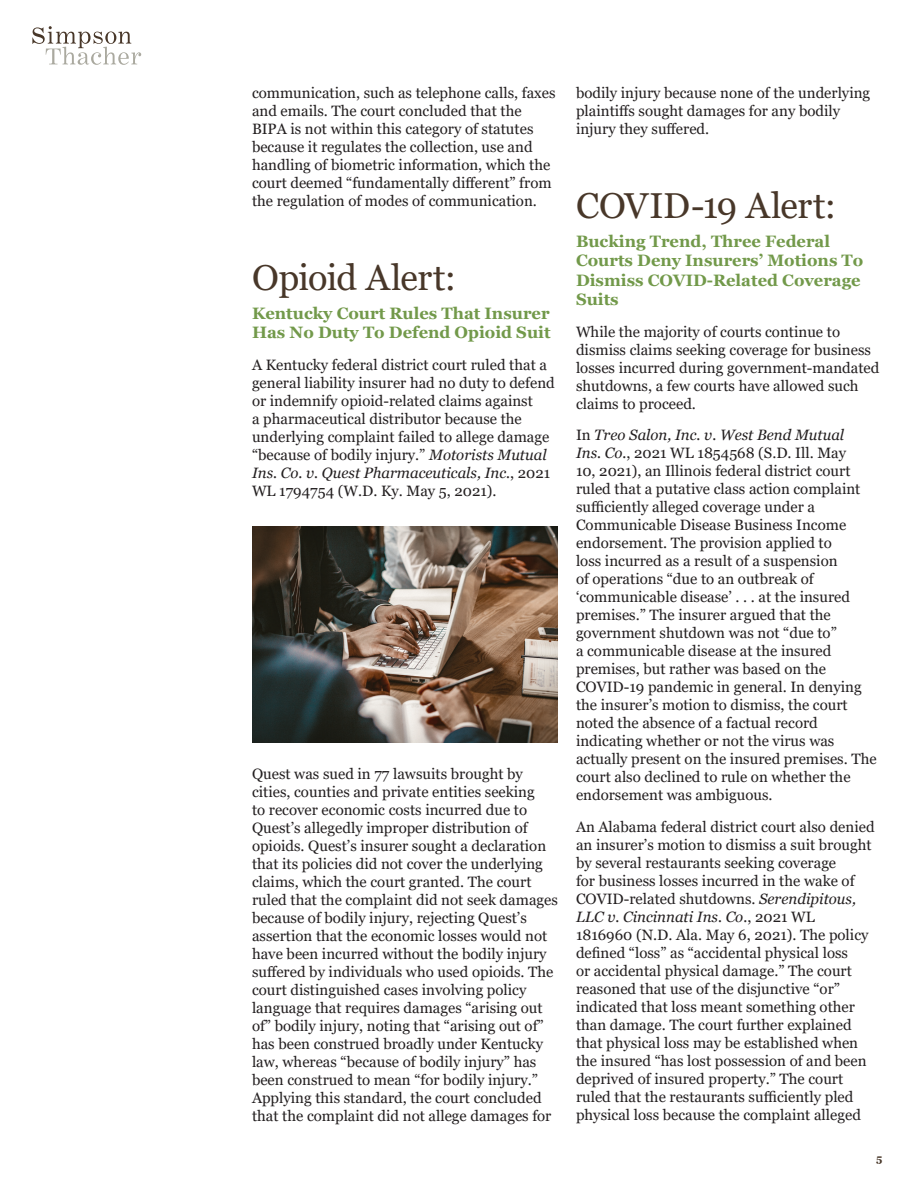
<style>
.page{position:relative;width:918px;height:1188px;background:#fff}
.page>*{position:absolute;margin:0;border:0;box-sizing:border-box;transform-origin:0 0}
.Subhead_24_26{font:36px "Georgia";letter-spacing:-.015em;color:#483729}
.Head_Level_2{font:700 16.5px/19.5px "Georgia";color:#72994a}
.Standard_Text{font:15px/18px "Georgia";color:#231f20}
.t1{font:700 10.5px "Georgia";color:#483729}
.s1{font-style:italic}
</style>
<div class="page">
<svg style="left:32px;top:26px;width:109px;height:39px"></svg>
<img style="left:252px;top:526px;width:306px;height:216px">
<p class="Standard_Text" style="left:252px;top:84px;width:305px">communication, such as telephone calls, faxes and emails. The court concluded that the BIPA is not within this category of statutes because it regulates the collection, use and handling of biometric information, which the court deemed “fundamentally different” from the regulation of modes of communication.</p>
<p class="Subhead_24_26" style="left:252px;top:256px;width:206px">Opioid Alert:</p>
<p class="Head_Level_2" style="left:252px;top:303px;width:300px">Kentucky Court Rules That Insurer<br>Has No Duty To Defend Opioid Suit</p>
<p class="Standard_Text" style="left:252px;top:356px;width:304px">A Kentucky federal district court ruled that a general liability insurer had no duty to defend or indemnify opioid-related claims against<br>a pharmaceutical distributor because the underlying complaint failed to allege damage “because of bodily injury.” <span class="s1">Motorists Mutual Ins. Co. v. Quest Pharmaceuticals, Inc.</span>, 2021<br>WL 1794754 (W.D. Ky. May 5, 2021).</p>
<p class="Standard_Text" style="left:252px;top:765px;width:307px">Quest was sued in 77 lawsuits brought by cities, counties and private entities seeking<br>to recover economic costs incurred due to Quest’s allegedly improper distribution of opioids. Quest’s insurer sought a declaration that its policies did not cover the underlying claims, which the court granted. The court ruled that the complaint did not seek damages because of bodily injury, rejecting Quest’s assertion that the economic losses would not have been incurred without the bodily injury suffered by individuals who used opioids. The court distinguished cases involving policy language that requires damages “arising out of” bodily injury, noting that “arising out of” has been construed broadly under Kentucky law, whereas “because of bodily injury” has been construed to mean “for bodily injury.” Applying this standard, the court concluded that the complaint did not allege damages for</p>
<p class="Standard_Text" style="left:576px;top:84px;width:296px">bodily injury because none of the underlying plaintiffs sought damages for any bodily injury they suffered.</p>
<p class="Subhead_24_26" style="left:576px;top:184px;width:262px">COVID-19 Alert:</p>
<p class="Head_Level_2" style="left:576px;top:231px;width:289px">Bucking Trend, Three Federal<br>Courts Deny Insurers’ Motions To<br>Dismiss COVID-Related Coverage<br>Suits</p>
<p class="Standard_Text" style="left:576px;top:323px;width:305px">While the majority of courts continue to dismiss claims seeking coverage for business losses incurred during government-mandated shutdowns, a few courts have allowed such claims to proceed.</p>
<p class="Standard_Text" style="left:576px;top:426px;width:302px">In <span class="s1">Treo Salon, Inc. v. West Bend Mutual<br>Ins. Co.</span>, 2021 WL 1854568 (S.D. Ill. May<br>10, 2021), an Illinois federal district court ruled that a putative class action complaint sufficiently alleged coverage under a Communicable Disease Business Income endorsement. The provision applied to<br>loss incurred as a result of a suspension<br>of operations “due to an outbreak of ‘communicable disease’ . . . at the insured premises.” The insurer argued that the government shutdown was not “due to”<br>a communicable disease at the insured premises, but rather was based on the COVID-19 pandemic in general. In denying the insurer’s motion to dismiss, the court noted the absence of a factual record indicating whether or not the virus was actually present on the insured premises. The court also declined to rule on whether the endorsement was ambiguous.</p>
<p class="Standard_Text" style="left:576px;top:818px;width:300px">An Alabama federal district court also denied an insurer’s motion to dismiss a suit brought by several restaurants seeking coverage<br>for business losses incurred in the wake of COVID-related shutdowns. <span class="s1">Serendipitous, LLC v. Cincinnati Ins. Co.</span>, 2021 WL 1816960 (N.D. Ala. May 6, 2021). The policy defined “loss” as “accidental physical loss<br>or accidental physical damage.” The court reasoned that use of the disjunctive “or” indicated that loss meant something other than damage. The court further explained that physical loss may be established when the insured “has lost possession of and been deprived of insured property.” The court ruled that the restaurants sufficiently pled physical loss because the complaint alleged</p>
<p class="t1" style="left:876px;top:1152px;width:8px">5</p>
</div>
